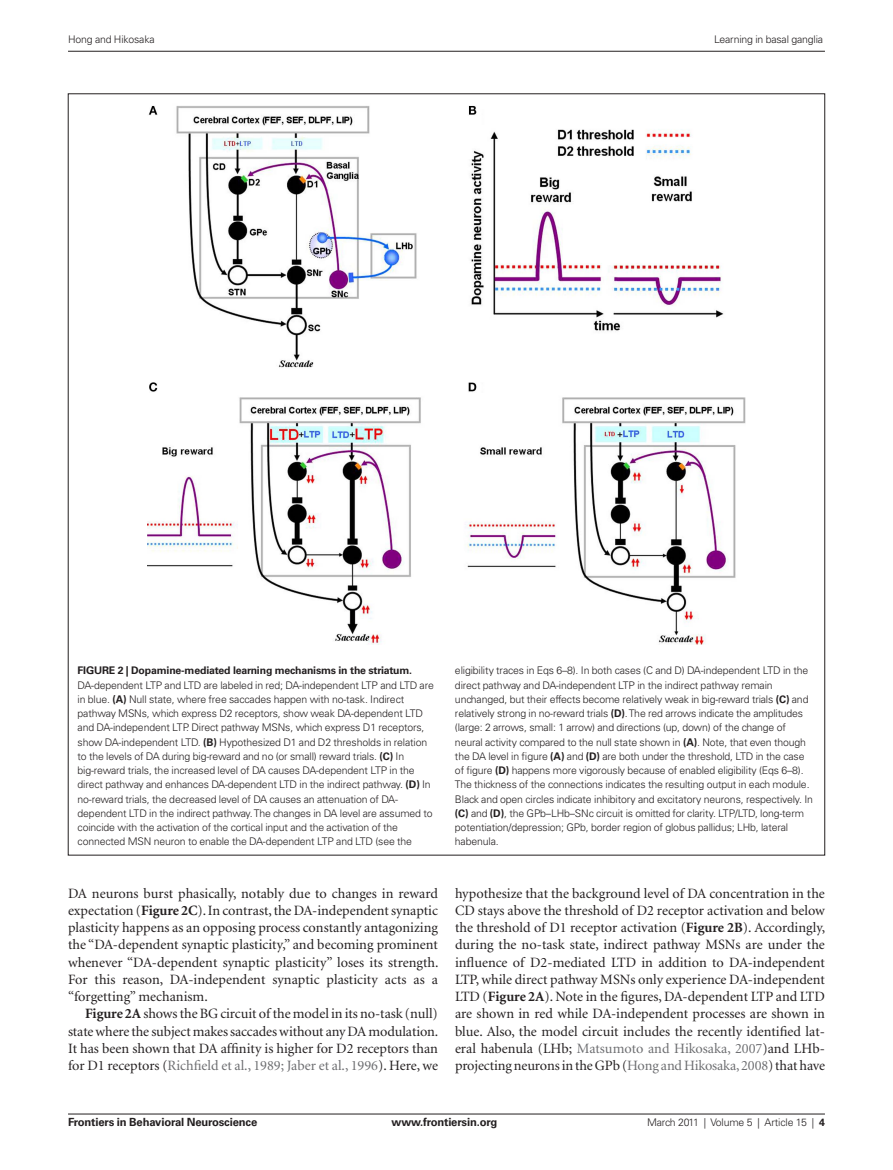
<style>
.page{position:relative;width:893px;height:1170px;background:#fff}
.page>*{position:absolute;margin:0;border:0;box-sizing:border-box;transform-origin:0 0}
.t1{font:14.25px/17.2px "Minion";color:#231f20;text-align:justify}
.t2{font:700 11.25px "Univers";letter-spacing:-.015em;color:#231f20}
.t3{font:300 10.5px/14.2px "Univers";letter-spacing:-.015em;color:#231f20}
.t4{font:700 10.5px "Univers";letter-spacing:-.015em;color:#231f20}
.s1{font-weight:700}
.s2{color:#6c6d70}
</style>
<div class="page">
<img style="left:148px;top:105px;width:597px;height:539px">
<hr style="left:68px;top:1113px;width:757px;height:1px;background:#231f20">
<hr style="left:68px;top:51px;width:757px;height:1px;background:#231f20">
<p class="t3" style="left:68px;top:32px;width:88px">Hong and Hikosaka</p>
<p class="t3" style="left:714px;top:32px;width:111px">Learning in basal ganglia</p>
<p class="t4" style="left:78px;top:664px;width:336px">Figure 2 | Dopamine-mediated learning mechanisms in the striatum.</p>
<p class="t3" style="left:78px;top:677px;width:358px">DA-dependent LTP and LTD are labeled in red; DA-independent LTP and LTD are in blue. <span class="s1">(A)</span> Null state, where free saccades happen with no-task. Indirect pathway MSNs, which express D2 receptors, show weak DA-dependent LTD and DA-independent LTP. Direct pathway MSNs, which express D1 receptors, show DA-independent LTD. <span class="s1">(B)</span> Hypothesized D1 and D2 thresholds in relation to the levels of DA during big-reward and no (or small) reward trials. <span class="s1">(C)</span> In big-reward trials, the increased level of DA causes DA-dependent LTP in the direct pathway and enhances DA-dependent LTD in the indirect pathway. <span class="s1">(D)</span> In no-reward trials, the decreased level of DA causes an attenuation of DA&shy;dependent LTD in the indirect pathway. The changes in DA level are assumed to coincide with the activation of the cortical input and the activation of the connected MSN neuron to enable the DA-dependent LTP and LTD (see the</p>
<p class="t1" style="left:68px;top:884px;width:372px">DA neurons burst phasically, notably due to changes in reward expectation (<span class="s1">Figure 2C</span>). In contrast, the DA-independent synaptic plasticity happens as an opposing process constantly antagonizing the “DA-dependent synaptic plasticity,” and becoming prominent whenever “DA-dependent synaptic plasticity” loses its strength.<br>For this reason, DA-independent synaptic plasticity acts as a “forgetting” mechanism.</p>
<p class="t1" style="left:68px;top:1005px;width:372px;text-indent:17px"><span class="s1">Figure 2A</span> shows the BG circuit of the model in its no-task (null) state where the subject makes saccades without any DA modulation.<br>It has been shown that DA affinity is higher for D2 receptors than for D1 receptors (<span class="s2">Richfield et al., 1989; Jaber et al., 1996</span>). Here, we</p>
<p class="t3" style="left:455px;top:663px;width:360px">eligibility traces in Eqs 6–8). In both cases (C and D) DA-independent LTD in the direct pathway and DA-independent LTP in the indirect pathway remain unchanged, but their effects become relatively weak in big-reward trials <span class="s1">(C)</span> and relatively strong in no-reward trials <span class="s1">(D)</span>. The red arrows indicate the amplitudes (large: 2 arrows, small: 1 arrow) and directions (up, down) of the change of neural activity compared to the null state shown in <span class="s1">(A)</span>. Note, that even though the DA level in figure <span class="s1">(A)</span> and <span class="s1">(D)</span> are both under the threshold, LTD in the case of figure <span class="s1">(D)</span> happens more vigorously because of enabled eligibility (Eqs 6–8).<br>The thickness of the connections indicates the resulting output in each module.<br>Black and open circles indicate inhibitory and excitatory neurons, respectively. In <span class="s1">(C)</span> and <span class="s1">(D)</span>, the GPb–LHb–SNc circuit is omitted for clarity. LTP/LTD, long-term potentiation/depression; GPb, border region of globus pallidus; LHb, lateral habenula.</p>
<p class="t1" style="left:455px;top:884px;width:372px">hypothesize that the background level of DA concentration in the CD stays above the threshold of D2 receptor activation and below the threshold of D1 receptor activation (<span class="s1">Figure 2B</span>). Accordingly, during the no-task state, indirect pathway MSNs are under the influence of D2-mediated LTD in addition to DA-independent LTP, while direct pathway MSNs only experience DA-independent LTD (<span class="s1">Figure 2A</span>). Note in the figures, DA-dependent LTP and LTD are shown in red while DA-independent processes are shown in blue. Also, the model circuit includes the recently identified lat&shy;eral habenula (LHb; <span class="s2">Matsumoto and Hikosaka, 2007</span>)and LHb&shy;projecting neurons in the GPb (<span class="s2">Hong and Hikosaka, 2008</span>) that have</p>
<p class="t2" style="left:68px;top:1115px;width:191px">Frontiers in Behavioral Neuroscience</p>
<p class="t2" style="left:392px;top:1115px;width:107px">www.frontiersin.org</p>
<p class="t3" style="left:647px;top:1115px;width:179px">March 2011 | Volume 5 | Article 15 | <span class="s1">4</span></p>
</div>
